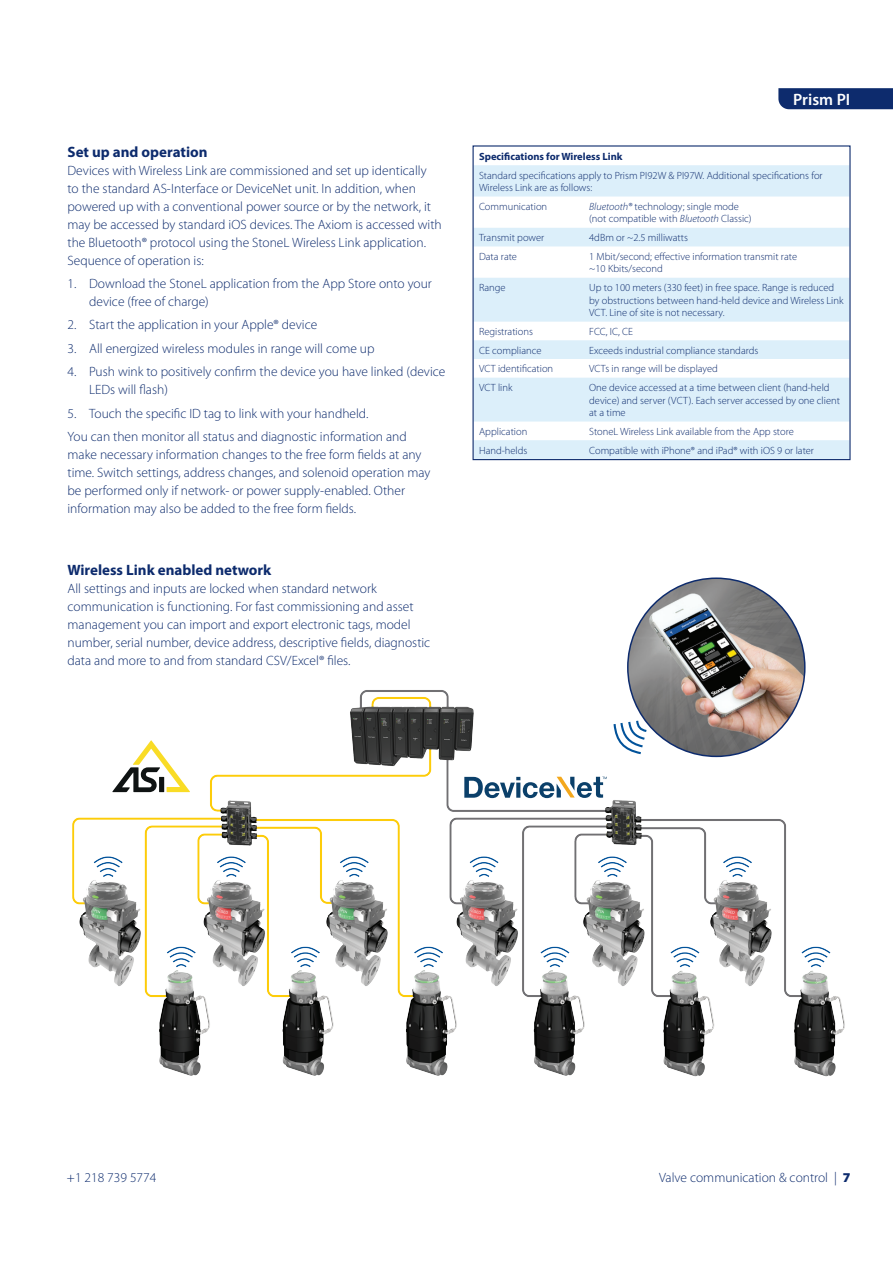
<style>
.page{position:relative;width:893px;height:1263px;background:#fff}
.page>*{position:absolute;margin:0;border:0;box-sizing:border-box;transform-origin:0 0}
.t1{font:600 16.5px "Myriad Pro";color:#fff}
.t2{font:700 15px "Myriad Pro";color:#0d2b6d}
.t3{font:300 13.5px/18px "Myriad Pro";color:#0d2b6d}
.t4{font:300 10.5px/12.6px "Myriad Pro";color:#0d2b6d}
.t5{font:700 10.5px "Myriad Pro";color:#0d2b6d}
.s1{font-style:italic}
.s2{font-weight:900}
</style>
<div class="page">
<div style="left:778px;top:88px;width:115px;height:21px;background:#0d2b6d"></div>
<img style="left:628px;top:580px;width:175px;height:103px">
<img style="left:72px;top:683px;width:773px;height:394px">
<svg style="left:474px;top:165px;width:375px;height:293px;fill:#dceffa"></svg>
<p class="t2" style="left:68px;top:142px;width:142px">Set up and operation</p>
<p class="t3" style="left:68px;top:161px;width:376px">Devices with Wireless Link are commissioned and set up identically<br>to the standard AS-Interface or DeviceNet unit. In addition, when powered up with a conventional power source or by the network, it may be accessed by standard iOS devices. The Axiom is accessed with the Bluetooth® protocol using the StoneL Wireless Link application.<br>Sequence of operation is:</p>
<p class="t3" style="left:89px;top:274px;width:344px;text-indent:-22px">1. Download the StoneL application from the App Store onto your device (free of charge)</p>
<p class="t3" style="left:68px;top:316px;width:251px">2. Start the application in your Apple® device</p>
<p class="t3" style="left:68px;top:339px;width:308px">3. All energized wireless modules in range will come up</p>
<p class="t3" style="left:89px;top:363px;width:358px;text-indent:-22px">4. Push wink to positively confirm the device you have linked (device<br>LEDs will flash)</p>
<p class="t3" style="left:68px;top:401px;width:341px;line-height:23.4px">5. Touch the specific ID tag to link with your handheld.<br>You can then monitor all status and diagnostic information and</p>
<p class="t3" style="left:68px;top:445px;width:364px">make necessary information changes to the free form fields at any time. Switch settings, address changes, and solenoid operation may be performed only if network- or power supply-enabled. Other information may also be added to the free form fields.</p>
<p class="t2" style="left:68px;top:560px;width:205px">Wireless Link enabled network</p>
<p class="t3" style="left:68px;top:579px;width:364px">All settings and inputs are locked when standard network communication is functioning. For fast commissioning and asset management you can import and export electronic tags, model number, serial number, device address, descriptive fields, diagnostic data and more to and from standard CSV/Excel® files.</p>
<p class="t1" style="left:793px;top:89px;width:58px">Prism PI</p>
<p class="t5" style="left:479px;top:149px;width:145px">Specifications for Wireless Link</p>
<p class="t4" style="left:479px;top:169px;width:345px">Standard specifications apply to Prism PI92W &amp; PI97W. Additional specifications for<br>Wireless Link are as follows:</p>
<p class="t4" style="left:479px;top:200px;width:70px">Communication</p>
<p class="t4" style="left:589px;top:200px;width:164px"><span class="s1">Bluetooth®</span> technology; single mode (not compatible with <span class="s1">Bluetooth</span> Classic)</p>
<p class="t4" style="left:479px;top:231px;width:67px">Transmit power</p>
<p class="t4" style="left:589px;top:231px;width:100px">4dBm or ~2.5 milliwatts</p>
<p class="t4" style="left:479px;top:250px;width:40px">Data rate</p>
<p class="t4" style="left:589px;top:250px;width:209px">1 Mbit/second; effective information transmit rate ~10 Kbits/second</p>
<p class="t4" style="left:479px;top:281px;width:28px">Range</p>
<p class="t4" style="left:589px;top:281px;width:256px">Up to 100 meters (330 feet) in free space. Range is reduced by obstructions between hand-held device and Wireless Link<br>VCT. Line of site is not necessary.</p>
<p class="t4" style="left:479px;top:325px;width:55px">Registrations</p>
<p class="t4" style="left:589px;top:325px;width:45px">FCC, IC, CE</p>
<p class="t4" style="left:479px;top:344px;width:64px">CE compliance</p>
<p class="t4" style="left:589px;top:344px;width:171px">Exceeds industrial compliance standards</p>
<p class="t4" style="left:479px;top:362px;width:76px">VCT identification</p>
<p class="t4" style="left:589px;top:362px;width:130px">VCTs in range will be displayed</p>
<p class="t4" style="left:479px;top:381px;width:35px">VCT link</p>
<p class="t4" style="left:589px;top:381px;width:252px">One device accessed at a time between client (hand-held device) and server (VCT). Each server accessed by one client at a time</p>
<p class="t4" style="left:479px;top:425px;width:50px">Application</p>
<p class="t4" style="left:589px;top:425px;width:206px">StoneL Wireless Link available from the App store</p>
<p class="t4" style="left:479px;top:444px;width:50px">Hand-helds</p>
<p class="t4" style="left:589px;top:444px;width:226px">Compatible with iPhone® and iPad® with iOS 9 or later</p>
<p class="t3" style="left:67px;top:1168px;width:91px">+1 218 739 5774</p>
<p class="t3" style="left:659px;top:1168px;width:193px">Valve communication &amp; control | <span class="s2">7</span></p>
</div>
